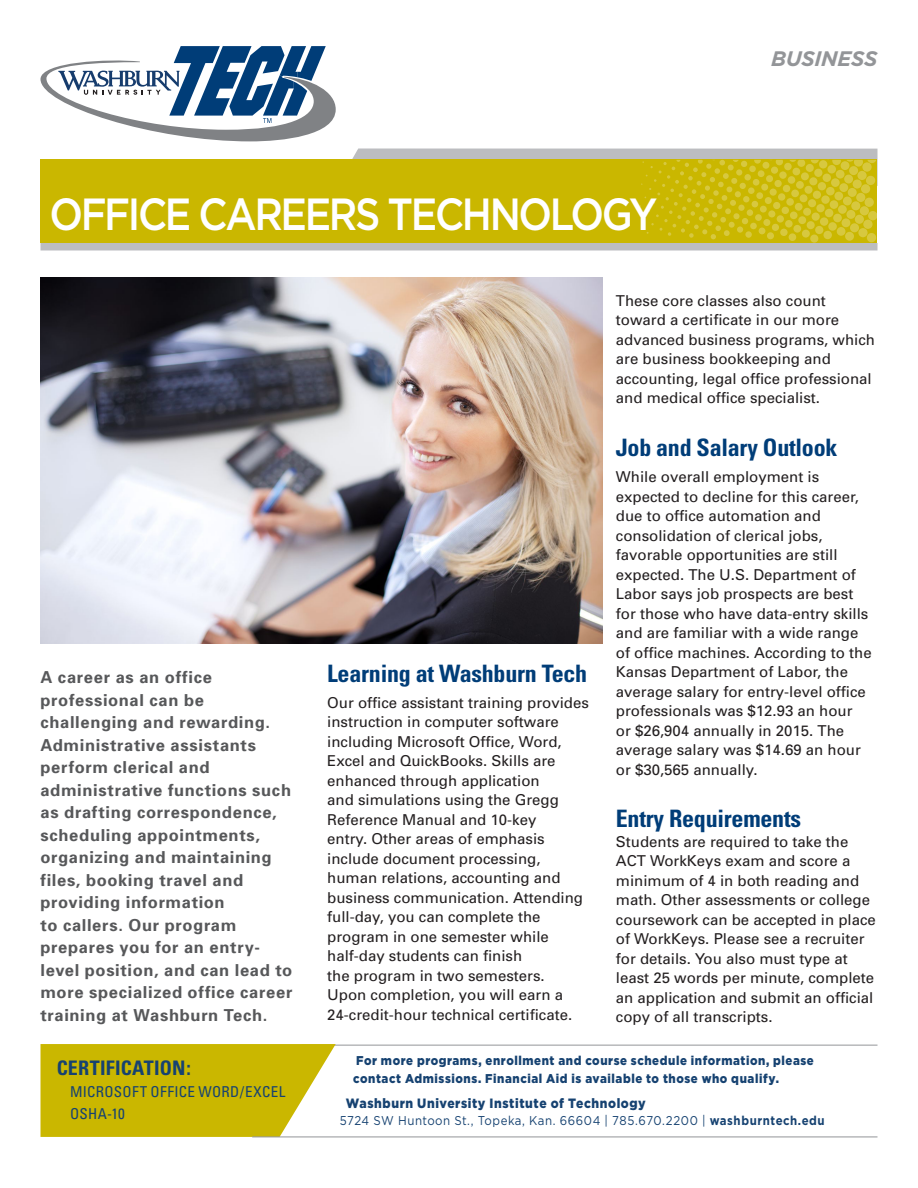
<style>
.page{position:relative;width:918px;height:1188px;background:#fff}
.page>*{position:absolute;margin:0;border:0;box-sizing:border-box;transform-origin:0 0}
.t1{font:500 45px "Gotham";letter-spacing:-.06em;color:#fff;scale:.88 1}
.t2{font:700 condensed 24px "Univers";letter-spacing:-.01em;color:#003d78}
.Bulleted_list{font:italic 700 21px "Gotham";letter-spacing:-.015em;color:#939598}
.Bullets{font:700 condensed 19.95px "Univers";letter-spacing:.01em;color:#164271}
.Bullets-2{font:700 16.5px/22.5px "Univers";letter-spacing:.04em;color:#57585a}
.t3{font:15px/19.5px "Univers";color:#231f20}
.Bullets-3{font:condensed 15px "Univers";letter-spacing:.02em;color:#164271}
.Bullets-4{font:900 13.5px "Gotham";letter-spacing:.045em;color:#164271;scale:.9 1}
.Bullets-5{font:900 12.75px/17.9px "Gotham";letter-spacing:.05em;color:#164271;scale:.9 1}
.Bullets-6{font:12.75px "Gotham";letter-spacing:.045em;color:#164271;scale:.9 1}
.s1{font-weight:700}
</style>
<div class="page">
<div style="left:40px;top:160px;width:838px;height:83px;background:#cab700"></div>
<svg style="left:41px;top:46px;width:295px;height:95px"></svg>
<div style="left:40px;top:243px;width:838px;height:7px;background:#bcbdc0"></div>
<div style="left:867px;top:233px;width:9px;height:9px;background:#d7c83f;border-radius:50%"></div>
<svg style="left:845px;top:232px;width:9px;height:9px"></svg>
<div style="left:810px;top:235px;width:8px;height:8px;background:#d7c83f;border-radius:50%"></div>
<div style="left:789px;top:233px;width:7px;height:8px;background:#d7c83f;border-radius:50%"></div>
<svg style="left:337px;top:148px;width:541px;height:91px"></svg>
<hr style="left:302px;top:1045px;width:576px;height:1px;background:#939598">
<svg style="left:40px;top:1044px;width:296px;height:93px;background:#cfbd19"></svg>
<hr style="left:252px;top:1137px;width:626px;height:1px;background:#939598">
<img style="left:40px;top:277px;width:562px;height:366px">
<p class="t1" style="left:49px;top:188px;width:693px">OFFICE CAREERS TECHNOLOGY</p>
<p class="Bulleted_list" style="left:771px;top:46px;width:108px">BUSINESS</p>
<p class="t3" style="left:616px;top:291px;width:261px">These core classes also count toward a certificate in our more advanced business programs, which are business bookkeeping and accounting, legal office professional and medical office specialist.</p>
<p class="t2" style="left:616px;top:433px;width:223px">Job and Salary Outlook</p>
<p class="t3" style="left:616px;top:467px;width:257px">While overall employment is expected to decline for this career, due to office automation and consolidation of clerical jobs, favorable opportunities are still expected. The U.S. Department of<br>Labor says job prospects are best for those who have data-entry skills and are familiar with a wide range of office machines. According to the<br>Kansas Department of Labor, the average salary for entry-level office professionals was $12.93 an hour<br>or $26,904 annually in 2015. The average salary was $14.69 an hour or $30,565 annually.</p>
<p class="t2" style="left:616px;top:804px;width:187px">Entry Requirements</p>
<p class="t3" style="left:616px;top:831px;width:262px">Students are required to take the<br>ACT WorkKeys exam and score a minimum of 4 in both reading and math. Other assessments or college coursework can be accepted in place of WorkKeys. Please see a recruiter for details. You also must type at least 25 words per minute, complete an application and submit an official copy of all transcripts.</p>
<p class="Bullets-5" style="left:353px;top:1051px;width:513px">For more programs, enrollment and course schedule information, please contact Admissions. Financial Aid is available to those who qualify.</p>
<p class="Bullets-4" style="left:346px;top:1095px;width:335px">Washburn University Institute of Technology</p>
<p class="Bullets-6" style="left:340px;top:1114px;width:540px">5724 SW Huntoon St., Topeka, Kan. 66604 | 785.670.2200 | <span class="s1">washburntech.edu</span></p>
<p class="Bullets-2" style="left:40px;top:665px;width:253px">A career as an office professional can be challenging and rewarding.<br>Administrative assistants perform clerical and administrative functions such as drafting correspondence, scheduling appointments, organizing and maintaining files, booking travel and providing information<br>to callers. Our program prepares you for an entry&shy;level position, and can lead to more specialized office career training at Washburn Tech.</p>
<p class="t2" style="left:327px;top:658px;width:261px">Learning at Washburn Tech</p>
<p class="t3" style="left:327px;top:693px;width:263px">Our office assistant training provides instruction in computer software including Microsoft Office, Word,<br>Excel and QuickBooks. Skills are enhanced through application<br>and simulations using the Gregg<br>Reference Manual and 10-key<br>entry. Other areas of emphasis include document processing, human relations, accounting and business communication. Attending full-day, you can complete the program in one semester while half-day students can finish<br>the program in two semesters.<br>Upon completion, you will earn a<br>24-credit-hour technical certificate.</p>
<p class="Bullets" style="left:57px;top:1056px;width:136px">CERTIFICATION:</p>
<p class="Bullets-3" style="left:70px;top:1082px;width:217px">MICROSOFT OFFICE WORD/EXCEL</p>
<p class="Bullets-3" style="left:70px;top:1104px;width:56px">OSHA-10</p>
</div>
